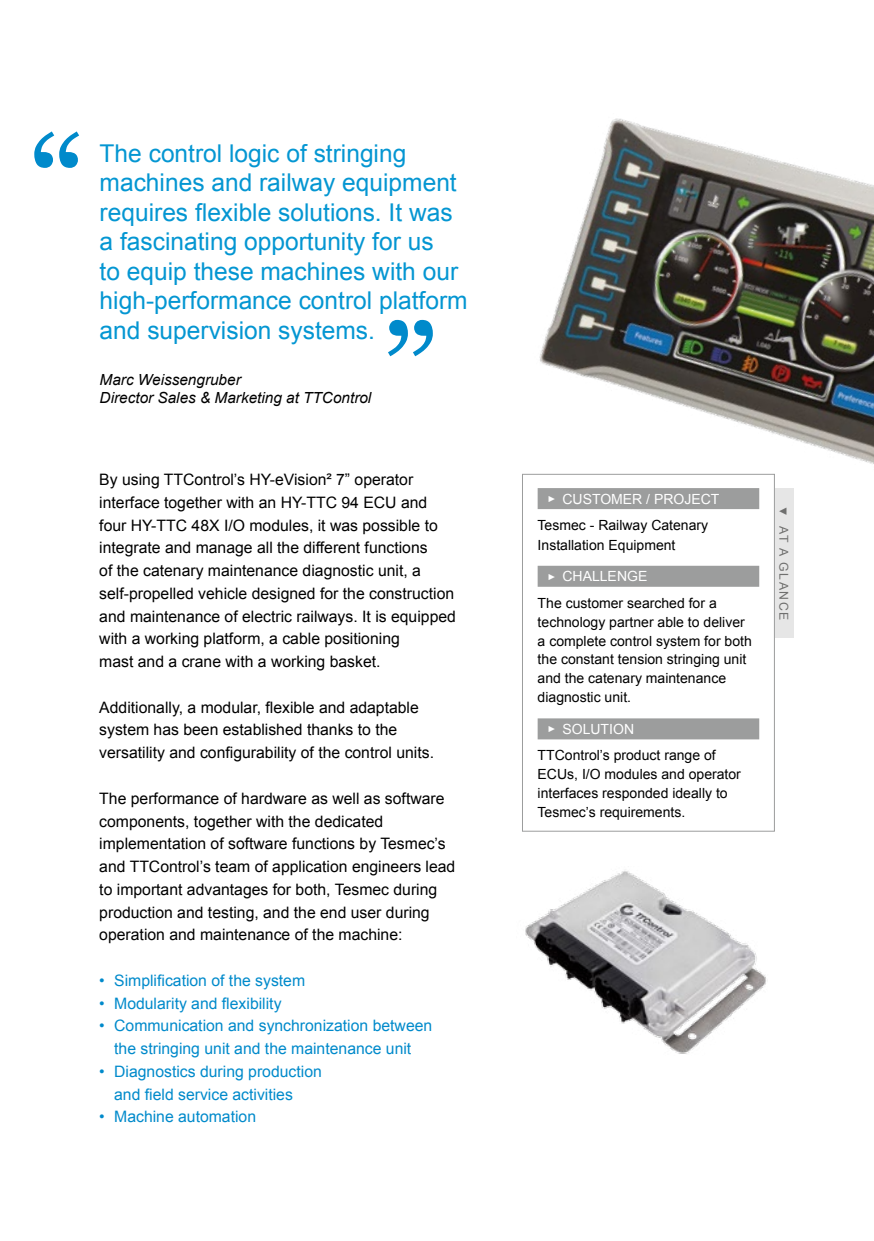
<style>
.page{position:relative;width:874px;height:1241px;background:#fff}
.page>*{position:absolute;margin:0;border:0;box-sizing:border-box;transform-origin:0 0}
.t1{font:137.9px "Georgia";color:#008acb}
.t2{font:24.5px/29.4px "Arial";color:#0496d2}
.t3{font:15.75px/22.8px "Arial";color:#000}
.t4{font:15.75px/22.8px "Arial";color:#008acb;text-align:center}
.t5{font:italic 15.4px/18.4px "Arial";color:#000}
.t6{font:14px/18.9px "Arial";color:#000}
.t7{font:12.25px "Arial";letter-spacing:.13em;color:#6f6f6e}
.s1{font-size:8.75px;color:#fff}
.s2{color:#fff}
.s3{font-size:10.5px}
</style>
<div class="page">
<img style="left:522px;top:118px;width:351px;height:467px">
<div style="left:774px;top:488px;width:19px;height:149px;background:#e6e6e6"></div>
<div style="left:522px;top:474px;width:252px;height:357px;background:#fff"></div>
<div style="left:537px;top:488px;width:221px;height:21px;background:#9c9d9d"></div>
<div style="left:537px;top:565px;width:221px;height:21px;background:#9c9d9d"></div>
<div style="left:537px;top:718px;width:221px;height:21px;background:#9c9d9d"></div>
<div style="left:522px;top:474px;width:252px;height:357px;border:1px solid #9c9d9d"></div>
<img style="left:525px;top:871px;width:241px;height:183px">
<h1 class="t1" style="left:29px;top:103px;width:58px">“</h1>
<h2 class="t2" style="left:100px;top:139px;width:369px">The control logic of stringing machines and railway equipment requires flexible solutions. It was a fascinating opportunity for us<br>to equip these machines with our high-performance control platform and supervision systems.</h2>
<p class="t5" style="left:100px;top:370px;width:273px">Marc Weissengruber<br>Director Sales &amp; Marketing at TTControl</p>
<h1 class="t1" style="left:381px;top:292px;width:58px">”</h1>
<p class="t3" style="left:99px;top:468px;width:358px">By using TTControl’s HY-eVision² 7” operator interface together with an HY-TTC 94 ECU and four HY-TTC 48X I/O modules, it was possible to integrate and manage all the different functions<br>of the catenary maintenance diagnostic unit, a self-propelled vehicle designed for the construction and maintenance of electric railways. It is equipped with a working platform, a cable positioning<br>mast and a crane with a working basket.</p>
<p class="t3" style="left:99px;top:695px;width:336px">Additionally, a modular, flexible and adaptable system has been established thanks to the versatility and configurability of the control units.</p>
<p class="t3" style="left:99px;top:786px;width:357px">The performance of hardware as well as software components, together with the dedicated implementation of software functions by Tesmec’s and TTControl’s team of application engineers lead to important advantages for both, Tesmec during production and testing, and the end user during operation and maintenance of the machine:</p>
<p class="t4" style="left:99px;top:968px;width:207px">• Simplification of the system</p>
<p class="t4" style="left:99px;top:991px;width:184px">• Modularity and flexibility</p>
<p class="t4" style="left:99px;top:1014px;width:334px">• Communication and synchronization between the stringing unit and the maintenance unit</p>
<p class="t4" style="left:114px;top:1059px;width:209px;text-align:left;text-indent:-15px">• Diagnostics during production and field service activities</p>
<p class="t4" style="left:99px;top:1105px;width:158px">• Machine automation</p>
<p class="t6" style="left:537px;top:485px;width:183px;line-height:26.6px;text-indent:10px"><span class="s1">►</span> <span class="s2">CUSTOMER / PROJECT<br></span>Tesmec - Railway Catenary</p>
<p class="t6" style="left:537px;top:535px;width:139px">Installation Equipment</p>
<p class="t6" style="left:537px;top:563px;width:180px;line-height:26.2px;text-indent:10px"><span class="s1">►</span> <span class="s2">CHALLENGE<br></span>The customer searched for a</p>
<p class="t6" style="left:537px;top:612px;width:215px">technology partner able to deliver a complete control system for both the constant tension stringing unit and the catenary maintenance diagnostic unit.</p>
<p class="t6" style="left:537px;top:716px;width:179px;line-height:26.2px;text-indent:10px"><span class="s1">►</span> <span class="s2">SOLUTION<br></span>TTControl’s product range of</p>
<p class="t6" style="left:537px;top:764px;width:205px">ECUs, I/O modules and operator interfaces responded ideally to<br>Tesmec’s requirements.</p>
<p class="t7" style="left:791px;top:505px;width:116px;rotate:90deg"><span class="s3">▼</span> AT A GLANCE</p>
</div>
